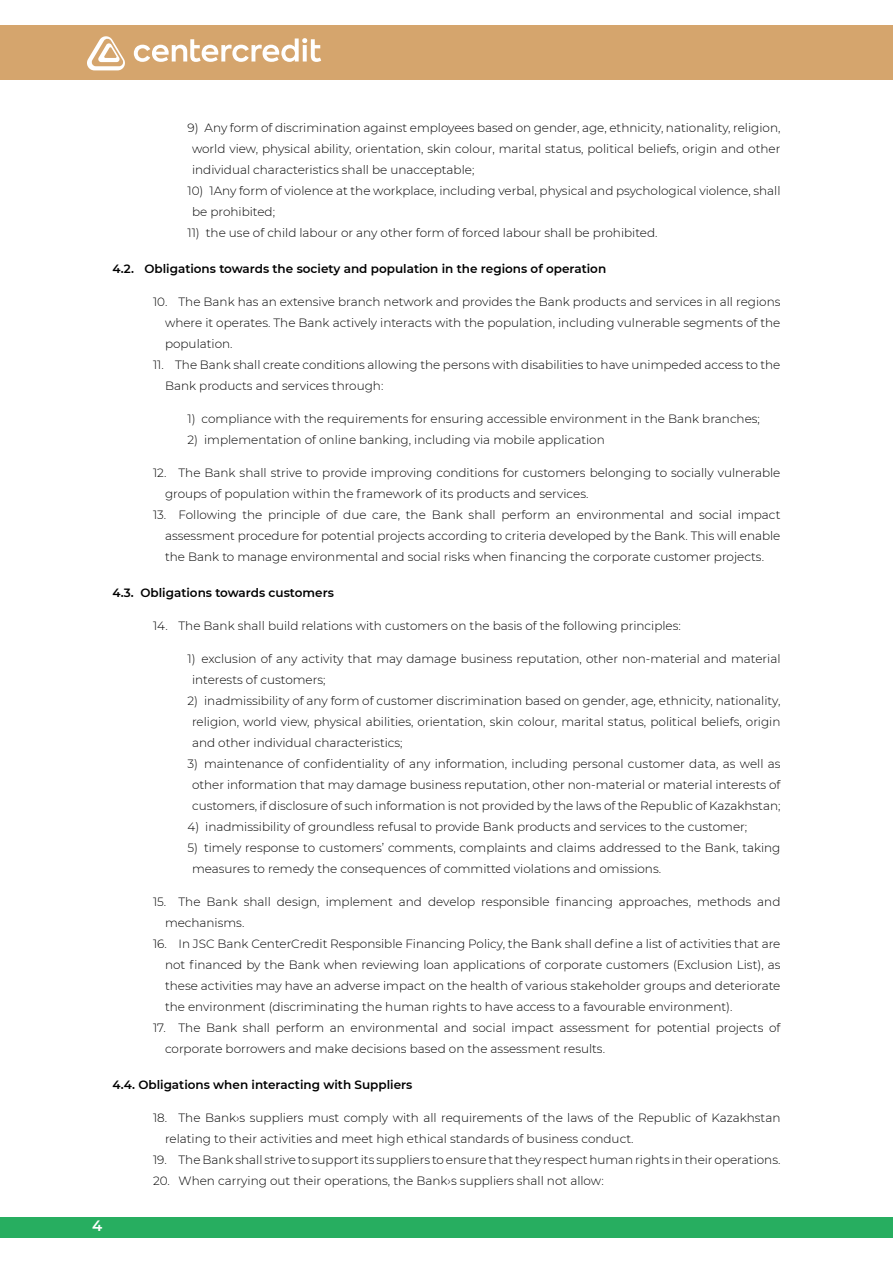
<style>
.page{position:relative;width:893px;height:1263px;background:#fff}
.page>*{position:absolute;margin:0;border:0;box-sizing:border-box;transform-origin:0 0}
.t1{font:600 15px "Montserrat";color:#fff}
.t2{font:300 12px/21px "Montserrat";color:#000}
.Heading_2{font:600 12px "Montserrat";color:#000}
</style>
<div class="page">
<div style="left:0;top:1216px;width:893px;height:21px;background:#27ae60"></div>
<div style="left:0;top:26px;width:893px;height:54px;background:#d5a56d"></div>
<svg style="left:87px;top:36px;width:38px;height:34px"></svg>
<svg style="left:134px;top:38px;width:187px;height:24px"></svg>
<p class="t2" style="left:192px;top:117px;width:590px;text-align:justify;text-indent:-4px">9) Any form of discrimination against employees based on gender, age, ethnicity, nationality, religion, world view, physical ability, orientation, skin colour, marital status, political beliefs, origin and other individual characteristics shall be unacceptable;</p>
<p class="t2" style="left:192px;top:180px;width:590px;text-indent:-4px">10) 1Any form of violence at the workplace, including verbal, physical and psychological violence, shall be prohibited;</p>
<p class="t2" style="left:188px;top:222px;width:472px">11) the use of child labour or any other form of forced labour shall be prohibited.</p>
<p class="Heading_2" style="left:112px;top:260px;width:495px">4.2. Obligations towards the society and population in the regions of operation</p>
<p class="t2" style="left:165px;top:291px;width:617px;text-align:justify;text-indent:-12px">10. The Bank has an extensive branch network and provides the Bank products and services in all regions where it operates. The Bank actively interacts with the population, including vulnerable segments of the population.</p>
<p class="t2" style="left:165px;top:354px;width:617px;text-indent:-12px">11. The Bank shall create conditions allowing the persons with disabilities to have unimpeded access to the<br>Bank products and services through:</p>
<p class="t2" style="left:188px;top:408px;width:574px">1) compliance with the requirements for ensuring accessible environment in the Bank branches;</p>
<p class="t2" style="left:188px;top:429px;width:419px">2) implementation of online banking, including via mobile application</p>
<p class="t2" style="left:165px;top:462px;width:617px;text-indent:-12px">12. The Bank shall strive to provide improving conditions for customers belonging to socially vulnerable groups of population within the framework of its products and services.</p>
<p class="t2" style="left:165px;top:504px;width:617px;text-align:justify;text-indent:-12px">13. Following the principle of due care, the Bank shall perform an environmental and social impact assessment procedure for potential projects according to criteria developed by the Bank. This will enable the Bank to manage environmental and social risks when financing the corporate customer projects.</p>
<p class="Heading_2" style="left:112px;top:584px;width:223px">4.3. Obligations towards customers</p>
<p class="t2" style="left:153px;top:615px;width:529px">14. The Bank shall build relations with customers on the basis of the following principles:</p>
<p class="t2" style="left:192px;top:648px;width:590px;text-indent:-4px">1) exclusion of any activity that may damage business reputation, other non-material and material interests of customers;</p>
<p class="t2" style="left:192px;top:690px;width:590px;text-align:justify;text-indent:-4px">2) inadmissibility of any form of customer discrimination based on gender, age, ethnicity, nationality, religion, world view, physical abilities, orientation, skin colour, marital status, political beliefs, origin and other individual characteristics;</p>
<p class="t2" style="left:188px;top:753px;width:594px;text-align:center">3) maintenance of confidentiality of any information, including personal customer data, as well as other information that may damage business reputation, other non-material or material interests of customers, if disclosure of such information is not provided by the laws of the Republic of Kazakhstan;</p>
<p class="t2" style="left:188px;top:816px;width:561px">4) inadmissibility of groundless refusal to provide Bank products and services to the customer;</p>
<p class="t2" style="left:192px;top:837px;width:590px;text-indent:-4px">5) timely response to customers’ comments, complaints and claims addressed to the Bank, taking measures to remedy the consequences of committed violations and omissions.</p>
<p class="t2" style="left:165px;top:891px;width:617px;text-indent:-12px">15. The Bank shall design, implement and develop responsible financing approaches, methods and mechanisms.</p>
<p class="t2" style="left:165px;top:933px;width:617px;text-align:justify;text-indent:-12px">16. In JSC Bank CenterCredit Responsible Financing Policy, the Bank shall define a list of activities that are not financed by the Bank when reviewing loan applications of corporate customers (Exclusion List), as these activities may have an adverse impact on the health of various stakeholder groups and deteriorate the environment (discriminating the human rights to have access to a favourable environment).</p>
<p class="t2" style="left:165px;top:1017px;width:617px;text-indent:-12px">17. The Bank shall perform an environmental and social impact assessment for potential projects of corporate borrowers and make decisions based on the assessment results.</p>
<p class="Heading_2" style="left:112px;top:1076px;width:301px">4.4. Obligations when interacting with Suppliers</p>
<p class="t2" style="left:165px;top:1107px;width:617px;text-indent:-12px">18. The Bank›s suppliers must comply with all requirements of the laws of the Republic of Kazakhstan relating to their activities and meet high ethical standards of business conduct.</p>
<p class="t2" style="left:153px;top:1149px;width:629px">19. The Bank shall strive to support its suppliers to ensure that they respect human rights in their operations.</p>
<p class="t2" style="left:153px;top:1170px;width:452px">20. When carrying out their operations, the Bank›s suppliers shall not allow:</p>
<p class="t1" style="left:92px;top:1215px;width:12px">4</p>
</div>
